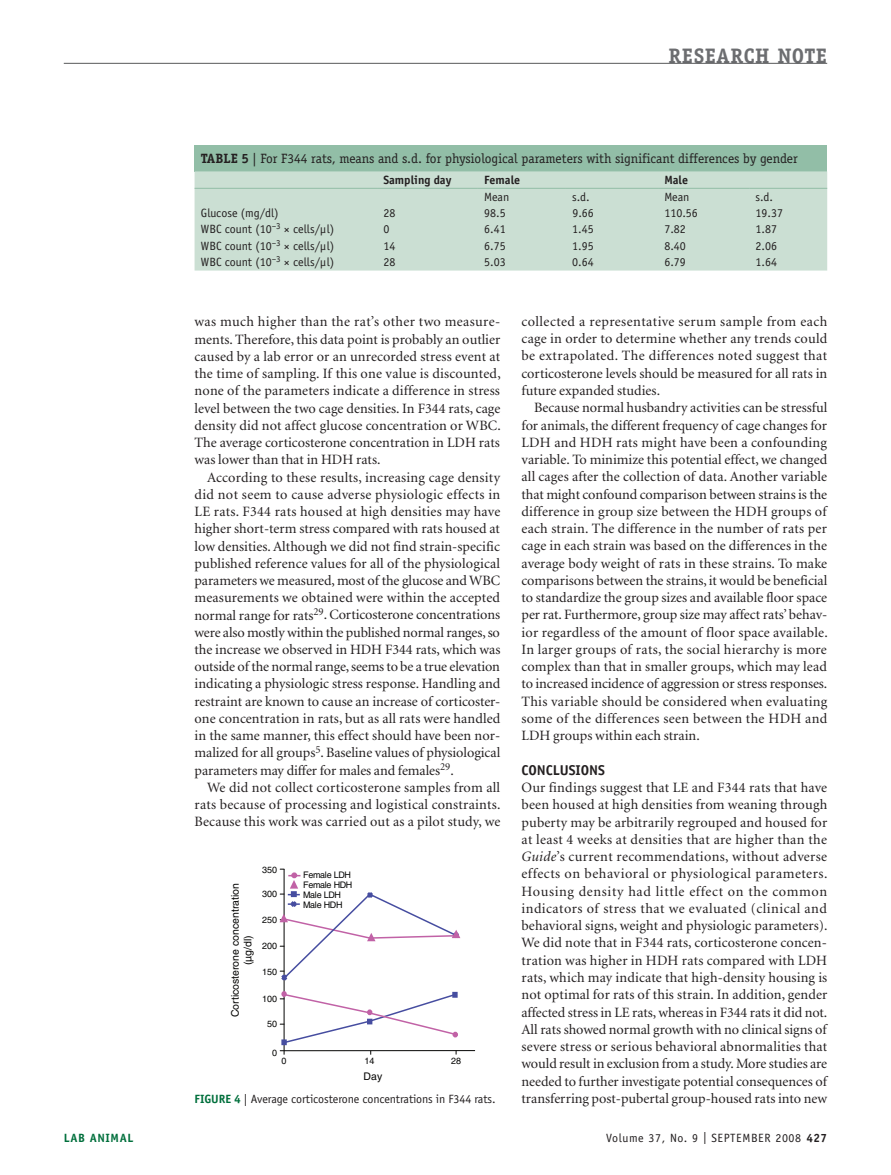
<style>
.page{position:relative;width:891px;height:1175px;background:#fff}
.page>*{position:absolute;margin:0;border:0;box-sizing:border-box;transform-origin:0 0}
.t1{font:700 21px "Officina Serif";letter-spacing:.025em;color:#6c6d70}
.t2{font:14.25px/17.2px "Minion";color:#231f20;text-align:justify}
.t3{font:700 14.25px "Officina Sans";letter-spacing:-.005em;color:#231f20}
.t4{font:13.5px "Officina Serif";color:#231f20}
.t5{font:12px "Officina Sans";color:#231f20}
.t6{font:12px "Officina Sans";letter-spacing:.05em;color:#231f20}
.t7{font:700 12px "Officina Sans";color:#231f20}
.t8{font:700 12px "Officina Sans";letter-spacing:.05em;color:#006f3c}
.t9{font:10.5px/12.6px "Helvetica";color:#050504;text-align:center}
.t10{font:9px/10.1px "Helvetica";letter-spacing:-.035em;color:#050504}
.s1{font-weight:700}
.s2{font-weight:700;color:#006f3c}
.s3{font-style:italic}
.s4{font-family:"Officina Serif";font-weight:700}
</style>
<div class="page">
<div style="left:195px;top:145px;width:632px;height:26px;background:#92bea7"></div>
<div style="left:195px;top:171px;width:632px;height:99px;background:#cbdfd3"></div>
<hr style="left:195px;top:188px;width:182px;height:1px;background:#92bea7">
<hr style="left:377px;top:188px;width:101px;height:1px;background:#92bea7">
<hr style="left:478px;top:188px;width:88px;height:1px;background:#92bea7">
<hr style="left:566px;top:188px;width:92px;height:1px;background:#92bea7">
<hr style="left:658px;top:188px;width:91px;height:1px;background:#92bea7">
<hr style="left:749px;top:188px;width:78px;height:1px;background:#92bea7">
<hr style="left:284px;top:1050px;width:191px;height:1px;background:#050504">
<svg style="left:279px;top:868px;width:184px;height:186px"></svg>
<hr style="left:64px;top:63px;width:763px;height:1px;background:#57585a">
<h1 class="t1" style="left:669px;top:43px;width:160px">RESEARCH NOTE</h1>
<p class="t4" style="left:201px;top:150px;width:598px"><span class="s1">TABLE 5</span> | For F344 rats, means and s.d. for physiological parameters with significant differences by gender</p>
<p class="t7" style="left:383px;top:172px;width:70px">Sampling day</p>
<p class="t7" style="left:484px;top:172px;width:37px">Female</p>
<p class="t7" style="left:664px;top:172px;width:25px">Male</p>
<p class="t5" style="left:484px;top:189px;width:27px">Mean</p>
<p class="t5" style="left:572px;top:189px;width:19px">s.d.</p>
<p class="t5" style="left:664px;top:189px;width:27px">Mean</p>
<p class="t5" style="left:756px;top:189px;width:19px">s.d.</p>
<p class="t5" style="left:201px;top:206px;width:79px">Glucose (mg/dl)</p>
<p class="t5" style="left:383px;top:206px;width:13px">28</p>
<p class="t5" style="left:484px;top:206px;width:23px">98.5</p>
<p class="t5" style="left:572px;top:206px;width:23px">9.66</p>
<p class="t5" style="left:664px;top:206px;width:35px">110.56</p>
<p class="t5" style="left:756px;top:206px;width:29px">19.37</p>
<p class="t5" style="left:201px;top:222px;width:135px">WBC count (10<sup>–3</sup> × cells/μl)</p>
<p class="t5" style="left:383px;top:222px;width:7px">0</p>
<p class="t5" style="left:484px;top:222px;width:23px">6.41</p>
<p class="t5" style="left:572px;top:222px;width:23px">1.45</p>
<p class="t5" style="left:664px;top:222px;width:23px">7.82</p>
<p class="t5" style="left:756px;top:222px;width:23px">1.87</p>
<p class="t5" style="left:201px;top:239px;width:135px">WBC count (10<sup>–3</sup> × cells/μl)</p>
<p class="t5" style="left:383px;top:239px;width:13px">14</p>
<p class="t5" style="left:484px;top:239px;width:23px">6.75</p>
<p class="t5" style="left:572px;top:239px;width:23px">1.95</p>
<p class="t5" style="left:664px;top:239px;width:23px">8.40</p>
<p class="t5" style="left:756px;top:239px;width:23px">2.06</p>
<p class="t5" style="left:201px;top:255px;width:135px">WBC count (10<sup>–3</sup> × cells/μl)</p>
<p class="t5" style="left:383px;top:255px;width:13px">28</p>
<p class="t5" style="left:484px;top:255px;width:23px">5.03</p>
<p class="t5" style="left:572px;top:255px;width:23px">0.64</p>
<p class="t5" style="left:664px;top:255px;width:23px">6.79</p>
<p class="t5" style="left:756px;top:255px;width:23px">1.64</p>
<p class="t2" style="left:195px;top:313px;width:308px">was much higher than the rat’s other two measure&shy;ments. Therefore, this data point is probably an outlier caused by a lab error or an unrecorded stress event at the time of sampling. If this one value is discounted, none of the parameters indicate a difference in stress level between the two cage densities. In F344 rats, cage density did not affect glucose concentration or WBC.<br>The average corticosterone concentration in LDH rats was lower than that in HDH rats.</p>
<p class="t2" style="left:195px;top:469px;width:307px;text-indent:13px">According to these results, increasing cage density did not seem to cause adverse physiologic effects in LE rats. F344 rats housed at high densities may have higher short-term stress compared with rats housed at low densities. Although we did not find strain-specific published reference values for all of the physiological parameters we measured, most of the glucose and WBC measurements we obtained were within the accepted normal range for rats<sup>29</sup>. Corticosterone concentrations were also mostly within the published normal ranges, so the increase we observed in HDH F344 rats, which was outside of the normal range, seems to be a true elevation indicating a physiologic stress response. Handling and restraint are known to cause an increase of corticoster&shy;one concentration in rats, but as all rats were handled in the same manner, this effect should have been nor&shy;malized for all groups<sup>5</sup>. Baseline values of physiological parameters may differ for males and females<sup>29</sup>.</p>
<p class="t2" style="left:195px;top:779px;width:308px;text-indent:13px">We did not collect corticosterone samples from all rats because of processing and logistical constraints.<br>Because this work was carried out as a pilot study, we</p>
<p class="t9" style="left:229px;top:1017px;width:136px;rotate:-90deg">Corticosterone concentration (µg/dl)</p>
<p class="t10" style="left:262px;top:864px;width:17px">350</p>
<p class="t10" style="left:262px;top:889px;width:17px">300</p>
<p class="t10" style="left:262px;top:915px;width:17px">250</p>
<p class="t10" style="left:262px;top:941px;width:17px">200</p>
<p class="t10" style="left:262px;top:966px;width:17px">150</p>
<p class="t10" style="left:262px;top:993px;width:17px">100</p>
<p class="t10" style="left:267px;top:1019px;width:12px">50</p>
<p class="t10" style="left:303px;top:869px;width:51px">Female LDH<br>Female HDH<br>Male LDH<br>Male HDH</p>
<p class="t10" style="left:272px;top:1047px;width:7px">0</p>
<p class="t10" style="left:282px;top:1055px;width:7px">0</p>
<p class="t10" style="left:365px;top:1056px;width:12px">14</p>
<p class="t10" style="left:451px;top:1056px;width:12px">28</p>
<p class="t9" style="left:364px;top:1069px;width:20px">Day</p>
<p class="t5" style="left:195px;top:1091px;width:303px"><span class="s2">FIGURE 4</span> | Average corticosterone concentrations in F344 rats.</p>
<p class="t2" style="left:522px;top:313px;width:307px">collected a representative serum sample from each cage in order to determine whether any trends could be extrapolated. The differences noted suggest that corticosterone levels should be measured for all rats in future expanded studies.</p>
<p class="t2" style="left:522px;top:399px;width:308px;text-indent:13px">Because normal husbandry activities can be stressful for animals, the different frequency of cage changes for LDH and HDH rats might have been a confounding variable. To minimize this potential effect, we changed all cages after the collection of data. Another variable that might confound comparison between strains is the difference in group size between the HDH groups of each strain. The difference in the number of rats per cage in each strain was based on the differences in the average body weight of rats in these strains. To make comparisons between the strains, it would be beneficial to standardize the group sizes and available floor space per rat. Furthermore, group size may affect rats’ behav&shy;ior regardless of the amount of floor space available.<br>In larger groups of rats, the social hierarchy is more complex than that in smaller groups, which may lead to increased incidence of aggression or stress responses.<br>This variable should be considered when evaluating some of the differences seen between the HDH and LDH groups within each strain.</p>
<p class="t3" style="left:522px;top:761px;width:85px">CONCLUSIONS</p>
<p class="t2" style="left:522px;top:779px;width:308px">Our findings suggest that LE and F344 rats that have been housed at high densities from weaning through puberty may be arbitrarily regrouped and housed for at least 4 weeks at densities that are higher than the <span class="s3">Guide</span>’s current recommendations, without adverse effects on behavioral or physiological parameters.<br>Housing density had little effect on the common indicators of stress that we evaluated (clinical and behavioral signs, weight and physiologic parameters).<br>We did note that in F344 rats, corticosterone concen&shy;tration was higher in HDH rats compared with LDH rats, which may indicate that high-density housing is not optimal for rats of this strain. In addition, gender affected stress in LE rats, whereas in F344 rats it did not.<br>All rats showed normal growth with no clinical signs of severe stress or serious behavioral abnormalities that would result in exclusion from a study. More studies are needed to further investigate potential consequences of transferring post-pubertal group-housed rats into new</p>
<p class="t8" style="left:64px;top:1130px;width:71px">LAB ANIMAL</p>
<p class="t6" style="left:606px;top:1131px;width:223px">Volume 37, No. 9 | SEPTEMBER 2008 <span class="s4">427</span></p>
</div>
